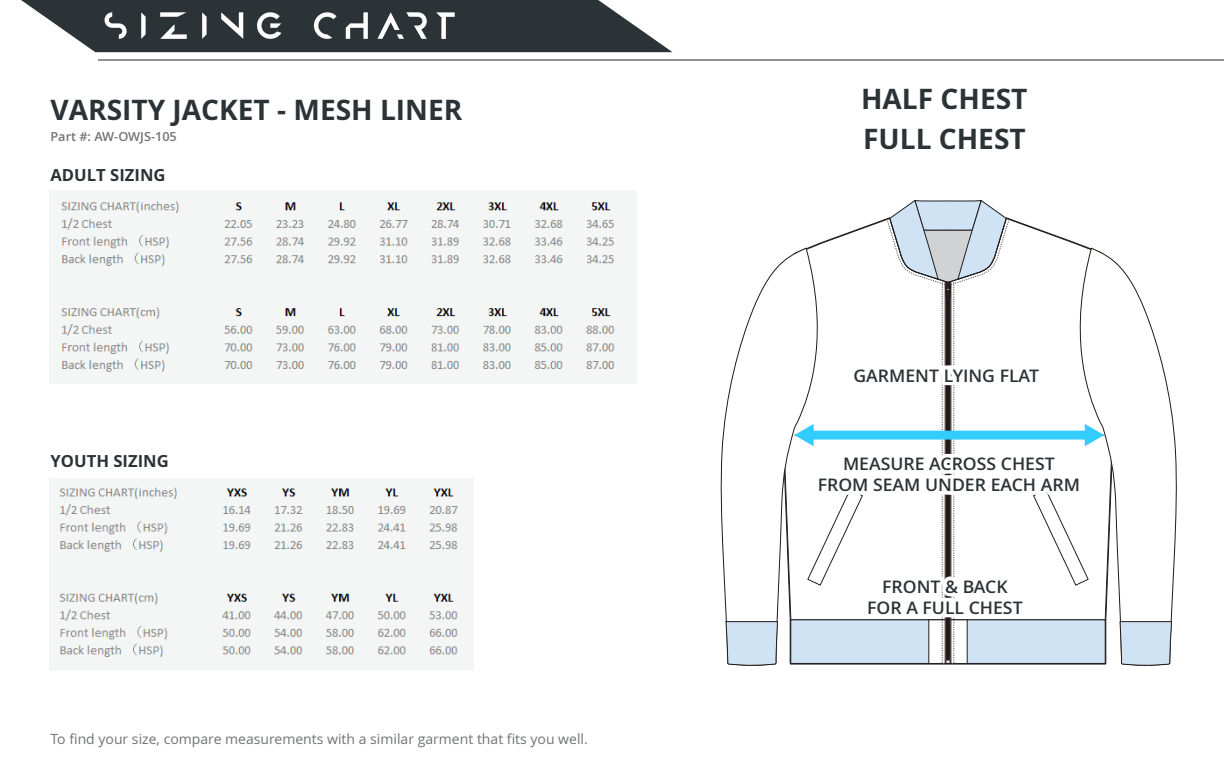
<style>
.page{position:relative;width:1224px;height:783px;background:#fff}
.page>*{position:absolute;margin:0;border:0;box-sizing:border-box;transform-origin:0 0}
.t1{font:700 28.09px "Open Sans";color:#2b3336}
.t2{font:600 17.59px/21.2px "Open Sans";color:#2b3336;text-align:center}
.t3{font:700 16.62px "Open Sans";color:#2b3336}
.t4{font:14px "Open Sans";color:#717374}
.t5{font:600 12.69px "Open Sans";color:#717374}
</style>
<div class="page">
<svg style="left:1068px;top:254px;width:109px;height:411px"></svg>
<svg style="left:1118px;top:621px;width:53px;height:45px;background:#c4d4e3"></svg>
<svg style="left:720px;top:256px;width:108px;height:409px"></svg>
<svg style="left:725px;top:621px;width:53px;height:45px;background:#c3d3e2"></svg>
<hr style="left:98px;top:59px;width:1125px;height:2px;background:#939394">
<svg style="left:21px;top:0;width:651px;height:53px"></svg>
<svg style="left:790px;top:200px;width:315px;height:464px"></svg>
<img style="left:49px;top:478px;width:424px;height:193px">
<img style="left:49px;top:191px;width:587px;height:192px">
<h1 class="t1" style="left:50px;top:94px;width:413px">VARSITY JACKET - MESH LINER</h1>
<h1 class="t1" style="left:860px;top:83px;width:168px">HALF CHEST</h1>
<p class="t5" style="left:50px;top:129px;width:128px">Part #: AW-OWJS-105</p>
<h1 class="t1" style="left:863px;top:123px;width:164px">FULL CHEST</h1>
<p class="t3" style="left:50px;top:166px;width:117px">ADULT SIZING</p>
<p class="t3" style="left:50px;top:452px;width:120px">YOUTH SIZING</p>
<p class="t4" style="left:50px;top:731px;width:538px">To find your size, compare measurements with a similar garment that fits you well.</p>
<p class="t2" style="left:853px;top:365px;width:187px">GARMENT LYING FLAT</p>
<p class="t2" style="left:817px;top:453px;width:264px">MEASURE ACROSS CHEST<br>FROM SEAM UNDER EACH ARM</p>
<p class="t2" style="left:867px;top:576px;width:157px">FRONT &amp; BACK<br>FOR A FULL CHEST</p>
</div>
